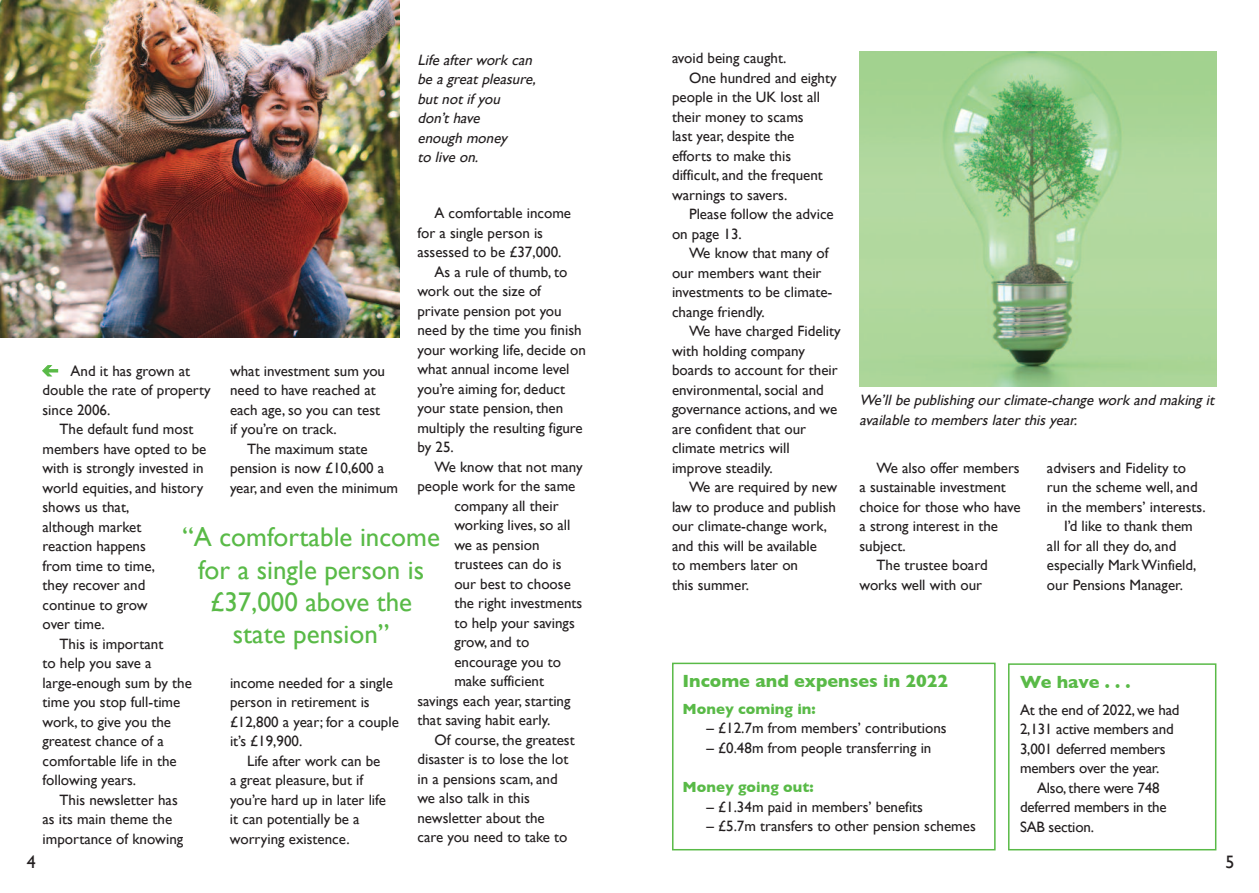
<style>
.page{position:relative;width:1259px;height:893px;background:#fff}
.page>*{position:absolute;margin:0;border:0;box-sizing:border-box;transform-origin:0 0}
.t1{font:27px/32.4px "Gill Sans";color:#59ba47;text-align:center}
.t2{font:700 18px "Gill Sans";color:#59ba47}
.t3{font:18px "Gill Sans";color:#231f20}
.t4{font:15px/19.5px "Gill Sans";color:#231f20}
.t5{font:italic 15px/19.5px "Gill Sans";color:#231f20}
.t6{font:700 15px "Gill Sans";color:#59ba47}
</style>
<div class="page">
<img style="left:0;top:0;width:399px;height:337px">
<div style="left:672px;top:663px;width:323px;height:187px;border:2px solid #59ba47"></div>
<div style="left:1008px;top:663px;width:208px;height:187px;border:2px solid #59ba47"></div>
<img style="left:859px;top:51px;width:357px;height:335px">
<p class="t5" style="left:417px;top:50px;width:123px">Life after work can be a great pleasure, but not if you don’t have<br>enough money<br>to live on.</p>
<p class="t4" style="left:434px;top:203px;width:138px">A comfortable income</p>
<p class="t4" style="left:417px;top:223px;width:127px">for a single person is</p>
<p class="t4" style="left:417px;top:242px;width:145px">assessed to be £37,000.</p>
<p class="t4" style="left:434px;top:262px;width:134px">As a rule of thumb, to</p>
<p class="t4" style="left:417px;top:281px;width:125px">work out the size of</p>
<p class="t4" style="left:417px;top:301px;width:146px">private pension pot you</p>
<p class="t4" style="left:417px;top:320px;width:166px">need by the time you finish</p>
<p class="t4" style="left:417px;top:340px;width:170px">your working life, decide on</p>
<p class="t4" style="left:417px;top:359px;width:154px">what annual income level</p>
<p class="t4" style="left:417px;top:379px;width:149px">you’re aiming for, deduct</p>
<p class="t4" style="left:417px;top:398px;width:147px">your state pension, then</p>
<p class="t4" style="left:417px;top:418px;width:167px">multiply the resulting figure</p>
<p class="t4" style="left:417px;top:437px;width:38px">by 25.</p>
<p class="t4" style="left:434px;top:457px;width:150px">We know that not many</p>
<p class="t4" style="left:417px;top:476px;width:159px">people work for the same</p>
<p class="t4" style="left:454px;top:496px;width:106px">company all their</p>
<p class="t4" style="left:454px;top:515px;width:118px">working lives, so all</p>
<p class="t4" style="left:454px;top:535px;width:87px">we as pension</p>
<p class="t4" style="left:454px;top:554px;width:109px">trustees can do is</p>
<p class="t4" style="left:454px;top:574px;width:118px">our best to choose</p>
<p class="t4" style="left:454px;top:593px;width:129px">the right investments</p>
<p class="t4" style="left:454px;top:613px;width:122px">to help your savings</p>
<p class="t4" style="left:454px;top:632px;width:76px">grow, and to</p>
<p class="t4" style="left:454px;top:652px;width:108px">encourage you to</p>
<p class="t4" style="left:454px;top:671px;width:91px">make sufficient</p>
<p class="t4" style="left:417px;top:691px;width:155px">savings each year, starting</p>
<p class="t4" style="left:417px;top:710px;width:134px">that saving habit early.</p>
<p class="t4" style="left:434px;top:730px;width:142px">Of course, the greatest</p>
<p class="t4" style="left:417px;top:749px;width:152px">disaster is to lose the lot</p>
<p class="t4" style="left:417px;top:769px;width:142px">in a pensions scam, and</p>
<p class="t4" style="left:417px;top:788px;width:114px">we also talk in this</p>
<p class="t4" style="left:417px;top:808px;width:129px">newsletter about the</p>
<p class="t4" style="left:417px;top:827px;width:152px">care you need to take to</p>
<p class="t4" style="left:43px;top:361px;width:170px;text-indent:28px">And it has grown at double the rate of property since 2006.</p>
<p class="t4" style="left:60px;top:419px;width:136px">The default fund most</p>
<p class="t4" style="left:43px;top:439px;width:165px">members have opted to be</p>
<p class="t4" style="left:43px;top:458px;width:162px">with is strongly invested in</p>
<p class="t4" style="left:43px;top:478px;width:162px">world equities, and history</p>
<p class="t4" style="left:43px;top:497px;width:88px">shows us that,</p>
<p class="t4" style="left:43px;top:517px;width:100px">although market</p>
<p class="t4" style="left:43px;top:536px;width:105px">reaction happens</p>
<p class="t4" style="left:43px;top:556px;width:114px">from time to time,</p>
<p class="t4" style="left:43px;top:575px;width:104px">they recover and</p>
<p class="t4" style="left:43px;top:595px;width:107px">continue to grow</p>
<p class="t4" style="left:43px;top:614px;width:64px">over time.</p>
<p class="t4" style="left:60px;top:634px;width:105px">This is important</p>
<p class="t4" style="left:43px;top:653px;width:110px">to help you save a</p>
<p class="t4" style="left:43px;top:673px;width:151px">large-enough sum by the</p>
<p class="t4" style="left:43px;top:692px;width:139px">time you stop full-time</p>
<p class="t4" style="left:43px;top:712px;width:130px">work, to give you the</p>
<p class="t4" style="left:43px;top:731px;width:123px">greatest chance of a</p>
<p class="t4" style="left:43px;top:751px;width:136px">comfortable life in the</p>
<p class="t4" style="left:43px;top:770px;width:95px">following years.</p>
<p class="t4" style="left:60px;top:790px;width:120px">This newsletter has</p>
<p class="t4" style="left:43px;top:809px;width:131px">as its main theme the</p>
<p class="t4" style="left:43px;top:829px;width:142px">importance of knowing</p>
<p class="t4" style="left:230px;top:361px;width:157px">what investment sum you need to have reached at each age, so you can test if you’re on track.</p>
<p class="t4" style="left:230px;top:439px;width:170px;text-indent:17px">The maximum state pension is now £10,600 a year, and even the minimum</p>
<h1 class="t1" style="left:182px;top:521px;width:259px">“A comfortable income for a single person is £37,000 above the state pension”</h1>
<p class="t4" style="left:230px;top:673px;width:170px">income needed for a single person in retirement is £12,800 a year; for a couple it’s £19,900.</p>
<p class="t4" style="left:230px;top:751px;width:158px;text-indent:17px">Life after work can be a great pleasure, but if you’re hard up in later life it can potentially be a worrying existence.</p>
<p class="t4" style="left:672px;top:48px;width:116px">avoid being caught.</p>
<p class="t4" style="left:689px;top:68px;width:149px">One hundred and eighty</p>
<p class="t4" style="left:672px;top:87px;width:150px">people in the UK lost all</p>
<p class="t4" style="left:672px;top:107px;width:133px">their money to scams</p>
<p class="t4" style="left:672px;top:126px;width:124px">last year, despite the</p>
<p class="t4" style="left:672px;top:146px;width:121px">efforts to make this</p>
<p class="t4" style="left:672px;top:165px;width:152px">difficult, and the frequent</p>
<p class="t4" style="left:672px;top:185px;width:117px">warnings to savers.</p>
<p class="t4" style="left:689px;top:204px;width:146px">Please follow the advice</p>
<p class="t4" style="left:672px;top:224px;width:71px">on page 13.</p>
<p class="t4" style="left:689px;top:243px;width:141px">We know that many of</p>
<p class="t4" style="left:672px;top:263px;width:151px">our members want their</p>
<p class="t4" style="left:672px;top:282px;width:162px">investments to be climate-</p>
<p class="t4" style="left:672px;top:302px;width:94px">change friendly.</p>
<p class="t4" style="left:689px;top:321px;width:153px">We have charged Fidelity</p>
<p class="t4" style="left:672px;top:341px;width:134px">with holding company</p>
<p class="t4" style="left:672px;top:360px;width:167px">boards to account for their</p>
<p class="t4" style="left:672px;top:380px;width:153px">environmental, social and</p>
<p class="t4" style="left:672px;top:399px;width:167px">governance actions, and we</p>
<p class="t4" style="left:672px;top:419px;width:136px">are confident that our</p>
<p class="t4" style="left:672px;top:438px;width:119px">climate metrics will</p>
<p class="t4" style="left:672px;top:458px;width:102px">improve steadily.</p>
<p class="t4" style="left:689px;top:477px;width:150px">We are required by new</p>
<p class="t4" style="left:672px;top:497px;width:166px">law to produce and publish</p>
<p class="t4" style="left:672px;top:516px;width:156px">our climate-change work,</p>
<p class="t4" style="left:672px;top:536px;width:146px">and this will be available</p>
<p class="t4" style="left:672px;top:555px;width:128px">to members later on</p>
<p class="t4" style="left:672px;top:575px;width:79px">this summer.</p>
<p class="t5" style="left:859px;top:390px;width:359px">We’ll be publishing our climate-change work and making it available to members later this year.</p>
<p class="t4" style="left:876px;top:458px;width:145px">We also offer members</p>
<p class="t4" style="left:859px;top:477px;width:148px">a sustainable investment</p>
<p class="t4" style="left:859px;top:497px;width:163px">choice for those who have</p>
<p class="t4" style="left:859px;top:516px;width:140px">a strong interest in the</p>
<p class="t4" style="left:859px;top:536px;width:48px">subject.</p>
<p class="t4" style="left:876px;top:555px;width:113px">The trustee board</p>
<p class="t4" style="left:859px;top:575px;width:124px">works well with our</p>
<p class="t4" style="left:1047px;top:458px;width:141px">advisers and Fidelity to</p>
<p class="t4" style="left:1047px;top:477px;width:152px">run the scheme well, and</p>
<p class="t4" style="left:1047px;top:497px;width:160px">in the members’ interests.</p>
<p class="t4" style="left:1064px;top:516px;width:130px">I’d like to thank them</p>
<p class="t4" style="left:1047px;top:536px;width:131px">all for all they do, and</p>
<p class="t4" style="left:1047px;top:555px;width:151px">especially MarkWinfield,</p>
<p class="t4" style="left:1047px;top:575px;width:137px">our Pensions Manager.</p>
<p class="t2" style="left:682px;top:670px;width:267px">Income and expenses in 2022</p>
<p class="t6" style="left:682px;top:700px;width:135px">Money coming in:</p>
<p class="t4" style="left:706px;top:719px;width:242px">– £12.7m from members’ contributions</p>
<p class="t4" style="left:706px;top:738px;width:226px">– £0.48m from people transferring in</p>
<p class="t6" style="left:682px;top:778px;width:133px">Money going out:</p>
<p class="t4" style="left:706px;top:797px;width:218px">– £1.34m paid in members’ benefits</p>
<p class="t4" style="left:706px;top:816px;width:271px">– £5.7m transfers to other pension schemes</p>
<p class="t2" style="left:1020px;top:671px;width:112px">We have . . .</p>
<p class="t4" style="left:1020px;top:700px;width:161px">At the end of 2022, we had<br>2,131 active members and<br>3,001 deferred members members over the year.</p>
<p class="t4" style="left:1020px;top:778px;width:148px;text-indent:17px">Also, there were 748 deferred members in the<br>SAB section.</p>
<p class="t3" style="left:27px;top:851px;width:10px">4</p>
<p class="t3" style="left:1225px;top:851px;width:10px">5</p>
</div>
